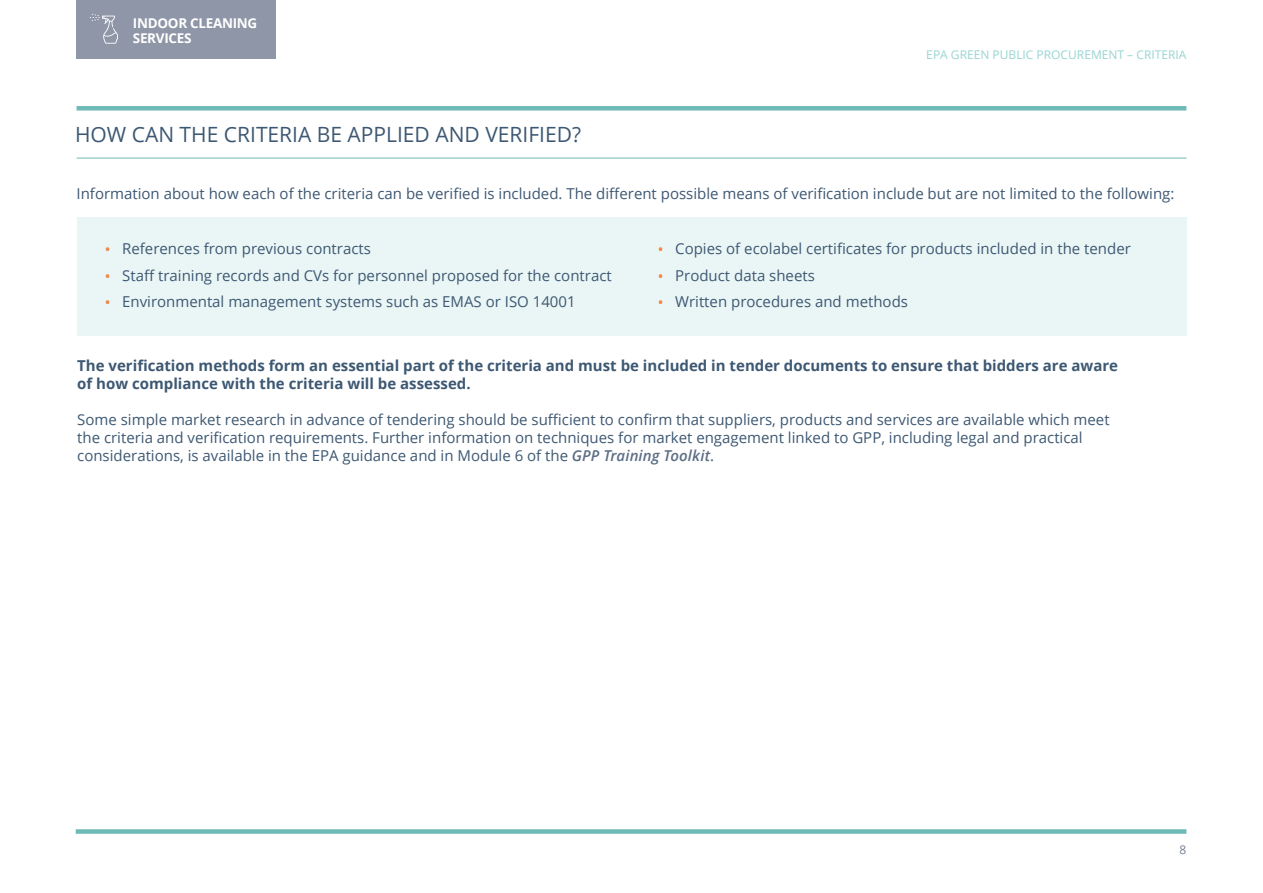
<style>
.page{position:relative;width:1263px;height:893px;background:#fff}
.page>*{position:absolute;margin:0;border:0;box-sizing:border-box;transform-origin:0 0}
.Blue_Light_Heading_-_14pt{font:21px "Open Sans";color:#3d5873}
.Body_Copy{font:15px/18px "Open Sans";color:#3d5873}
.Body_Copy-2{font:700 15px/18px "Open Sans";color:#3d5873}
.t1{font:700 13.5px/15px "Open Sans";letter-spacing:-.02em;color:#fff}
.t2{font:12px "Open Sans";color:#96d5d2}
.t3{font:12px "Open Sans";color:#747e94}
.s1{font-weight:600;font-size:13.5px;color:#f58345}
.s2{font-weight:600;font-style:italic;color:#5e6e85}
</style>
<div class="page">
<div style="left:76px;top:829px;width:1110px;height:5px;background:#6ebab7"></div>
<div style="left:77px;top:106px;width:1109px;height:5px;background:#6ebab7"></div>
<div style="left:77px;top:0;width:199px;height:59px;background:#8f96a8"></div>
<svg style="left:90px;top:14px;width:28px;height:30px"></svg>
<div style="left:77px;top:217px;width:1110px;height:119px;background:#eaf6f5"></div>
<hr style="left:77px;top:158px;width:1109px;height:1px;background:#6ebab7">
<p class="t1" style="left:133px;top:16px;width:126px">INDOOR CLEANING<br>SERVICES</p>
<p class="Blue_Light_Heading_-_14pt" style="left:75px;top:119px;width:507px">HOW CAN THE CRITERIA BE APPLIED AND VERIFIED?</p>
<p class="t2" style="left:926px;top:47px;width:262px">EPA GREEN PUBLIC PROCUREMENT – CRITERIA</p>
<p class="Body_Copy" style="left:77px;top:184px;width:1099px">Information about how each of the criteria can be verified is included. The different possible means of verification include but are not limited to the following:</p>
<p class="Body_Copy" style="left:105px;top:239px;width:267px"><span class="s1">•</span> References from previous contracts</p>
<p class="Body_Copy" style="left:105px;top:266px;width:508px"><span class="s1">•</span> Staff training records and CVs for personnel proposed for the contract</p>
<p class="Body_Copy" style="left:105px;top:292px;width:472px"><span class="s1">•</span> Environmental management systems such as EMAS or ISO 14001</p>
<p class="Body_Copy" style="left:658px;top:239px;width:474px"><span class="s1">•</span> Copies of ecolabel certificates for products included in the tender</p>
<p class="Body_Copy" style="left:658px;top:266px;width:158px"><span class="s1">•</span> Product data sheets</p>
<p class="Body_Copy" style="left:658px;top:292px;width:251px"><span class="s1">•</span> Written procedures and methods</p>
<p class="Body_Copy-2" style="left:77px;top:357px;width:1042px">The verification methods form an essential part of the criteria and must be included in tender documents to ensure that bidders are aware of how compliance with the criteria will be assessed.</p>
<p class="Body_Copy" style="left:77px;top:411px;width:1034px">Some simple market research in advance of tendering should be sufficient to confirm that suppliers, products and services are available which meet the criteria and verification requirements. Further information on techniques for market engagement linked to GPP, including legal and practical considerations, is available in the EPA guidance and in Module 6 of the <span class="s2">GPP Training Toolkit</span>.</p>
<p class="t3" style="left:1179px;top:841px;width:8px">8</p>
</div>
